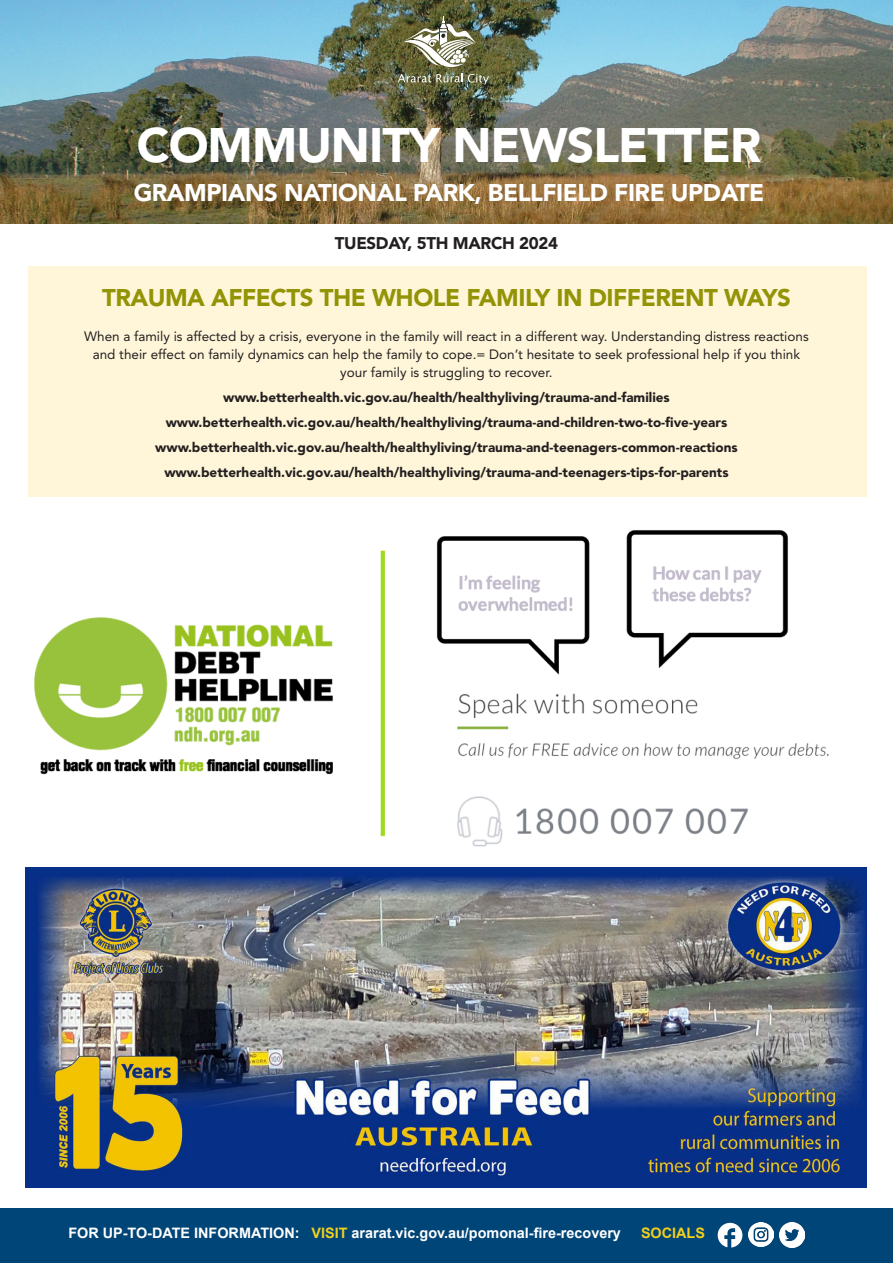
<style>
.page{position:relative;width:893px;height:1263px;background:#fff}
.page>*{position:absolute;margin:0;border:0;box-sizing:border-box;transform-origin:0 0}
.t1{font:900 48px "Avenir LT Std";letter-spacing:-.02em;color:#fff}
.t2{font:900 24px "Avenir LT Std";letter-spacing:-.02em;color:#939306}
.t3{font:900 24px "Avenir LT Std";letter-spacing:-.02em;color:#fff}
.t4{font:900 16.8px "Avenir LT Std";letter-spacing:-.02em;color:#231f20}
.t5{font:700 14.4px "Arial";color:#fff}
.t6{font:700 14.4px "Arial";color:#f2d01b}
.t7{font:900 13.5px "Avenir LT Std";color:#231f20}
.t8{font:13.5px/18px "Avenir LT Std";color:#231f20;text-align:center}
.s1{color:#f2d01b}
</style>
<div class="page">
<div style="left:28px;top:266px;width:839px;height:231px;background:#fff6d9"></div>
<img style="left:0;top:0;width:893px;height:224px">
<img style="left:398px;top:17px;width:91px;height:68px">
<img style="left:34px;top:530px;width:795px;height:317px">
<div style="left:0;top:1208px;width:893px;height:55px;background:#004577"></div>
<svg style="left:718px;top:1223px;width:24px;height:24px"></svg>
<img style="left:748px;top:1222px;width:25px;height:25px">
<img style="left:780px;top:1223px;width:25px;height:25px">
<img style="left:26px;top:868px;width:841px;height:320px">
<p class="t1" style="left:137px;top:116px;width:626px">COMMUNITY NEWSLETTER</p>
<p class="t3" style="left:134px;top:178px;width:632px">GRAMPIANS NATIONAL PARK, BELLFIELD FIRE UPDATE</p>
<p class="t4" style="left:335px;top:233px;width:225px">TUESDAY, 5TH MARCH 2024</p>
<p class="t2" style="left:102px;top:284px;width:690px">TRAUMA AFFECTS THE WHOLE FAMILY IN DIFFERENT WAYS</p>
<p class="t8" style="left:84px;top:328px;width:726px">When a family is affected by a crisis, everyone in the family will react in a different way. Understanding distress reactions and their effect on family dynamics can help the family to cope.= Don’t hesitate to seek professional help if you think your family is struggling to recover.</p>
<p class="t7" style="left:223px;top:389px;width:448px">www.betterhealth.vic.gov.au/health/healthyliving/trauma-and-families</p>
<p class="t7" style="left:166px;top:414px;width:563px">www.betterhealth.vic.gov.au/health/healthyliving/trauma-and-children-two-to-five-years</p>
<p class="t7" style="left:155px;top:439px;width:584px">www.betterhealth.vic.gov.au/health/healthyliving/trauma-and-teenagers-common-reactions</p>
<p class="t7" style="left:164px;top:464px;width:566px">www.betterhealth.vic.gov.au/health/healthyliving/trauma-and-teenagers-tips-for-parents</p>
<p class="t5" style="left:68px;top:1223px;width:554px">FOR UP-TO-DATE INFORMATION: <span class="s1">VISIT</span> ararat.vic.gov.au/pomonal-fire-recovery</p>
<p class="t6" style="left:641px;top:1223px;width:66px">SOCIALS</p>
</div>
